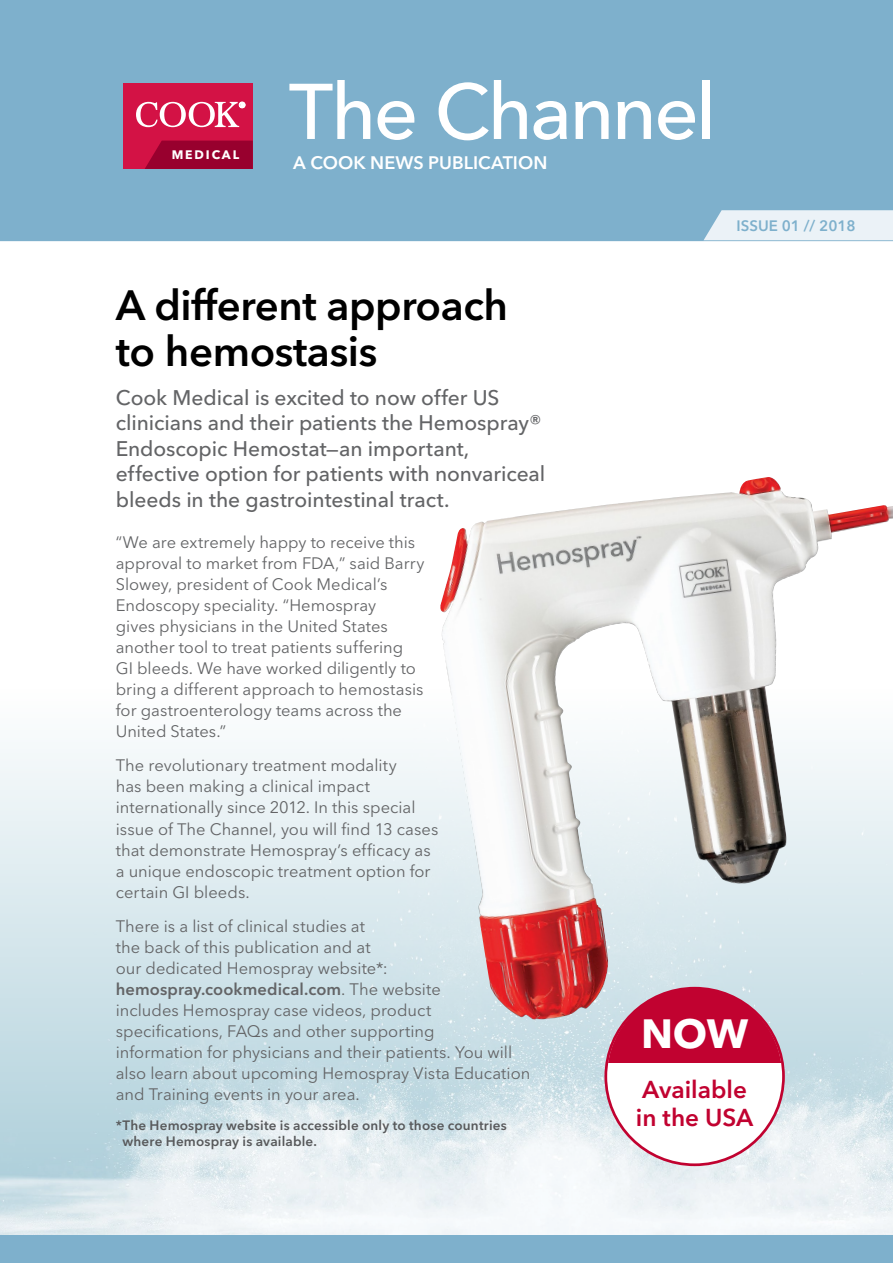
<style>
.page{position:relative;width:893px;height:1263px;background:#fff}
.page>*{position:absolute;margin:0;border:0;box-sizing:border-box;transform-origin:0 0}
.t1{font:500 78px "Avenir Next LT Pro";letter-spacing:-.035em;color:#fff}
.t2{font:600 42px/46.5px "Avenir Next LT Pro";letter-spacing:-.01em;color:#000}
.t3{font:700 40.5px "Avenir Next LT Pro";color:#fff}
.t4{font:600 24.3px/28.3px "Avenir Next LT Pro";color:#c10230}
.t5{font:500 21px/25.5px "Avenir Next LT Pro";letter-spacing:-.005em;color:#636466}
.t6{font:600 18px "Avenir Next LT Pro";color:#fff}
.t7{font:16.5px/21px "Avenir Next LT Pro";color:#636466}
.t8{font:600 15px "Avenir Next LT Pro";color:#7eb0cc}
.t9{font:600 13.5px/16.5px "Avenir Next LT Pro";letter-spacing:.015em;color:#58595b}
.t10{font:700 12.3px "Avenir Next LT Pro";letter-spacing:.155em;color:#fff}
.s1{font-weight:600}
</style>
<div class="page">
<img style="left:0;top:749px;width:893px;height:487px">
<img style="left:440px;top:477px;width:453px;height:543px">
<div style="left:0;top:1236px;width:893px;height:27px;background:#7eb0cc"></div>
<div style="left:606px;top:988px;width:177px;height:177px;background:#fff;border-radius:50%"></div>
<svg style="left:607px;top:988px;width:175px;height:75px;background:#c33358"></svg>
<div style="left:0;top:0;width:893px;height:242px;background:#7eb0cc"></div>
<hr style="left:0;top:241px;width:893px;height:2px;background:#fff">
<svg style="left:704px;top:210px;width:189px;height:30px;background:#e5eef4"></svg>
<div style="left:123px;top:84px;width:130px;height:85px;background:#d31245"></div>
<svg style="left:145px;top:141px;width:108px;height:28px;background:#9c012f"></svg>
<svg style="left:136px;top:102px;width:109px;height:25px"></svg>
<p class="t10" style="left:172px;top:147px;width:69px">MEDICAL</p>
<h1 class="t1" style="left:289px;top:65px;width:429px">The Channel</h1>
<p class="t6" style="left:293px;top:152px;width:256px">A COOK NEWS PUBLICATION</p>
<p class="t8" style="left:737px;top:217px;width:121px">ISSUE 01 // 2018</p>
<h2 class="t2" style="left:116px;top:282px;width:394px">A different approach to hemostasis</h2>
<p class="t5" style="left:116px;top:384px;width:431px">Cook Medical is excited to now offer US clinicians and their patients the Hemospray® Endoscopic Hemostat—an important, effective option for patients with nonvariceal bleeds in the gastrointestinal tract.</p>
<p class="t7" style="left:116px;top:532px;width:310px">“We are extremely happy to receive this approval to market from FDA,” said Barry Slowey, president of Cook Medical’s Endoscopy speciality. “Hemospray<br>gives physicians in the United States another tool to treat patients suffering<br>GI bleeds. We have worked diligently to bring a different approach to hemostasis for gastroenterology teams across the United States.”</p>
<p class="t7" style="left:116px;top:755px;width:324px">The revolutionary treatment modality<br>has been making a clinical impact internationally since 2012. In this special issue of The Channel, you will find 13 cases that demonstrate Hemospray’s efficacy as a unique endoscopic treatment option for certain GI bleeds.</p>
<p class="t7" style="left:116px;top:916px;width:416px">There is a list of clinical studies at<br>the back of this publication and at<br>our dedicated Hemospray website*: <span class="s1">hemospray.cookmedical.com</span>. The website<br>includes Hemospray case videos, product specifications, FAQs and other supporting<br>information for physicians and their patients. You will also learn about upcoming Hemospray Vista Education and Training events in your area.</p>
<p class="t9" style="left:122px;top:1117px;width:386px;text-indent:-7px">*The Hemospray website is accessible only to those countries where Hemospray is available.</p>
<h3 class="t3" style="left:641px;top:1009px;width:109px">NOW</h3>
<h3 class="t4" style="left:636px;top:1075px;width:119px">Available in the USA</h3>
</div>
